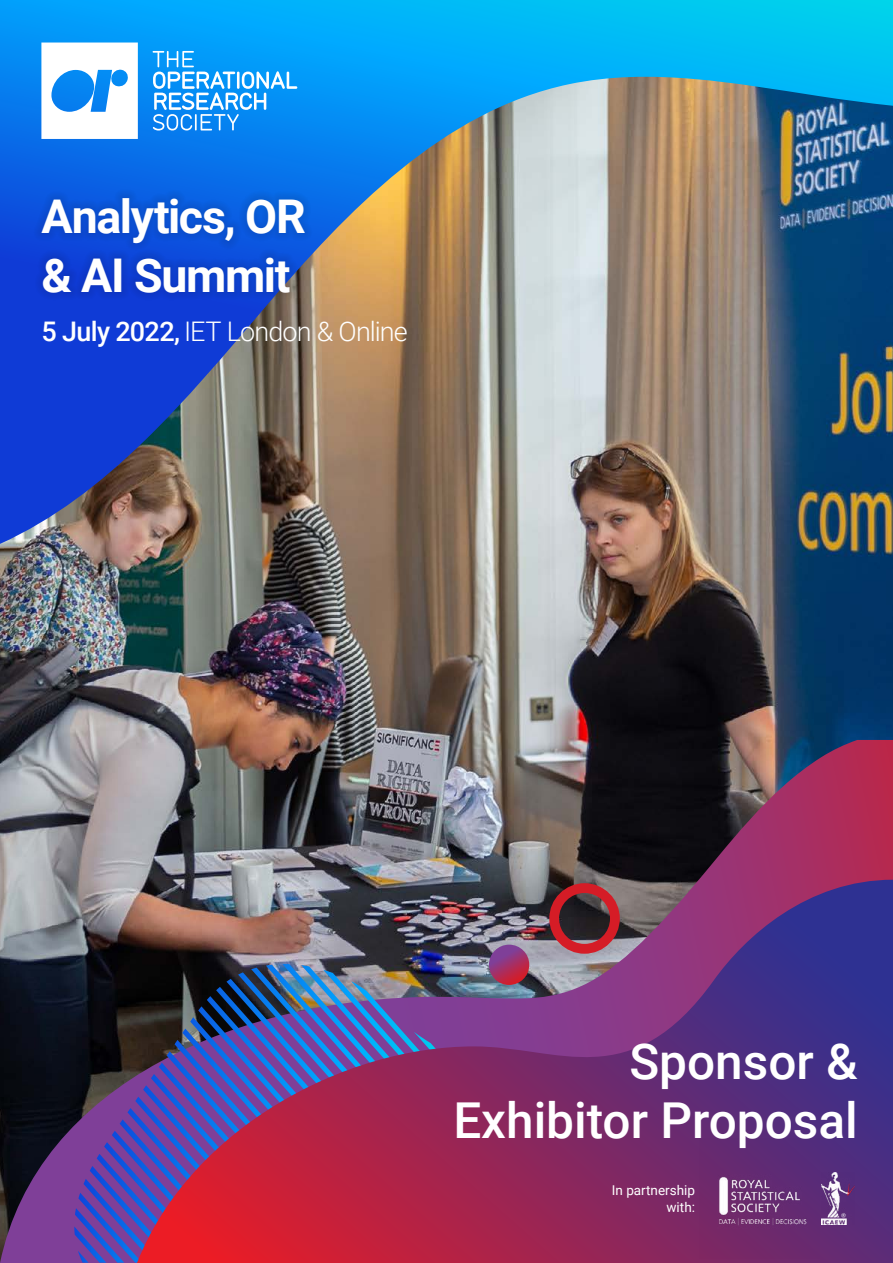
<style>
.page{position:relative;width:893px;height:1263px;background:#fff}
.page>*{position:absolute;margin:0;border:0;box-sizing:border-box;transform-origin:0 0}
.t1{font:500 49.5px/59.4px "Roboto";color:#fff;text-align:right}
.t2{font:700 46.5px/58.5px "Roboto";letter-spacing:-.03em;color:#fff}
.t3{font:300 27px "Roboto";letter-spacing:-.035em;color:#fff}
.t4{font:13.5px/16.2px "Roboto";color:#fff;text-align:right}
.s1{font-weight:500}
</style>
<div class="page">
<img style="left:0;top:544px;width:893px;height:196px">
<img style="left:0;top:740px;width:893px;height:523px">
<svg style="left:74px;top:964px;width:63px;height:299px;background:#3f3069"></svg>
<img style="left:137px;top:880px;width:756px;height:383px">
<svg style="left:549px;top:883px;width:71px;height:71px;background:#7a343b"></svg>
<svg style="left:489px;top:945px;width:40px;height:40px"></svg>
<img style="left:0;top:0;width:893px;height:544px">
<div style="left:34px;top:189px;width:279px;height:111px;background:#000;opacity:.2"></div>
<svg style="left:41px;top:43px;width:97px;height:96px"></svg>
<svg style="left:153px;top:51px;width:144px;height:80px;background:#39a7f7"></svg>
<img style="left:821px;top:1172px;width:33px;height:52px">
<img style="left:700px;top:1139px;width:120px;height:120px">
<h2 class="t2" style="left:41px;top:185px;width:266px">Analytics, OR &amp; AI Summit</h2>
<p class="t3" style="left:41px;top:312px;width:368px"><span class="s1">5 July 2022,</span> IET London &amp; Online</p>
<h1 class="t1" style="left:453px;top:1030px;width:406px">Sponsor &amp;<br>Exhibitor Proposal</h1>
<p class="t4" style="left:612px;top:1182px;width:85px">In partnership with:</p>
</div>
